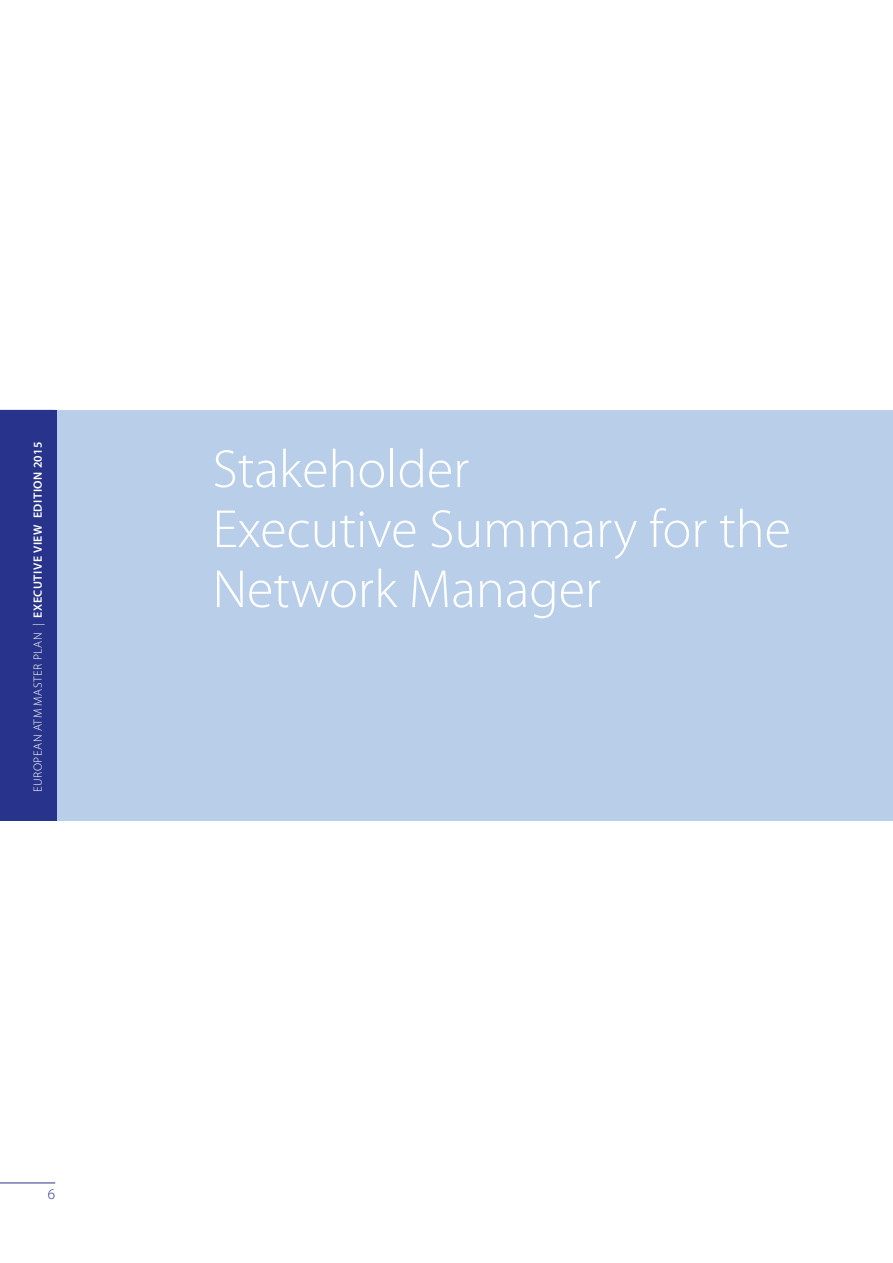
<style>
.page{position:relative;width:893px;height:1263px;background:#fff}
.page>*{position:absolute;margin:0;border:0;box-sizing:border-box;transform-origin:0 0}
.t1{font:300 54px/60px "Myriad Pro";color:#fff}
.t2{font:300 15px "Myriad Pro";color:#28348b}
.t3{font:600 12px "Myriad Pro";letter-spacing:.045em;color:#fff}
.s1{font-weight:300}
</style>
<div class="page">
<hr style="left:0;top:1182px;width:55px;height:1px;background:#28348b">
<div style="left:0;top:410px;width:893px;height:411px;background:#b9cfe9"></div>
<div style="left:0;top:410px;width:56px;height:411px;background:#28348b"></div>
<p class="t3" style="left:30px;top:792px;width:352px;rotate:-90deg"><span class="s1">EUROPEAN ATM MASTER PLAN |</span> EXECUTIVE VIEW EDITION 2015</p>
<p class="t2" style="left:48px;top:1186px;width:9px">6</p>
<p class="t1" style="left:213px;top:440px;width:580px">Stakeholder<br>Executive Summary for the<br>Network Manager</p>
</div>
